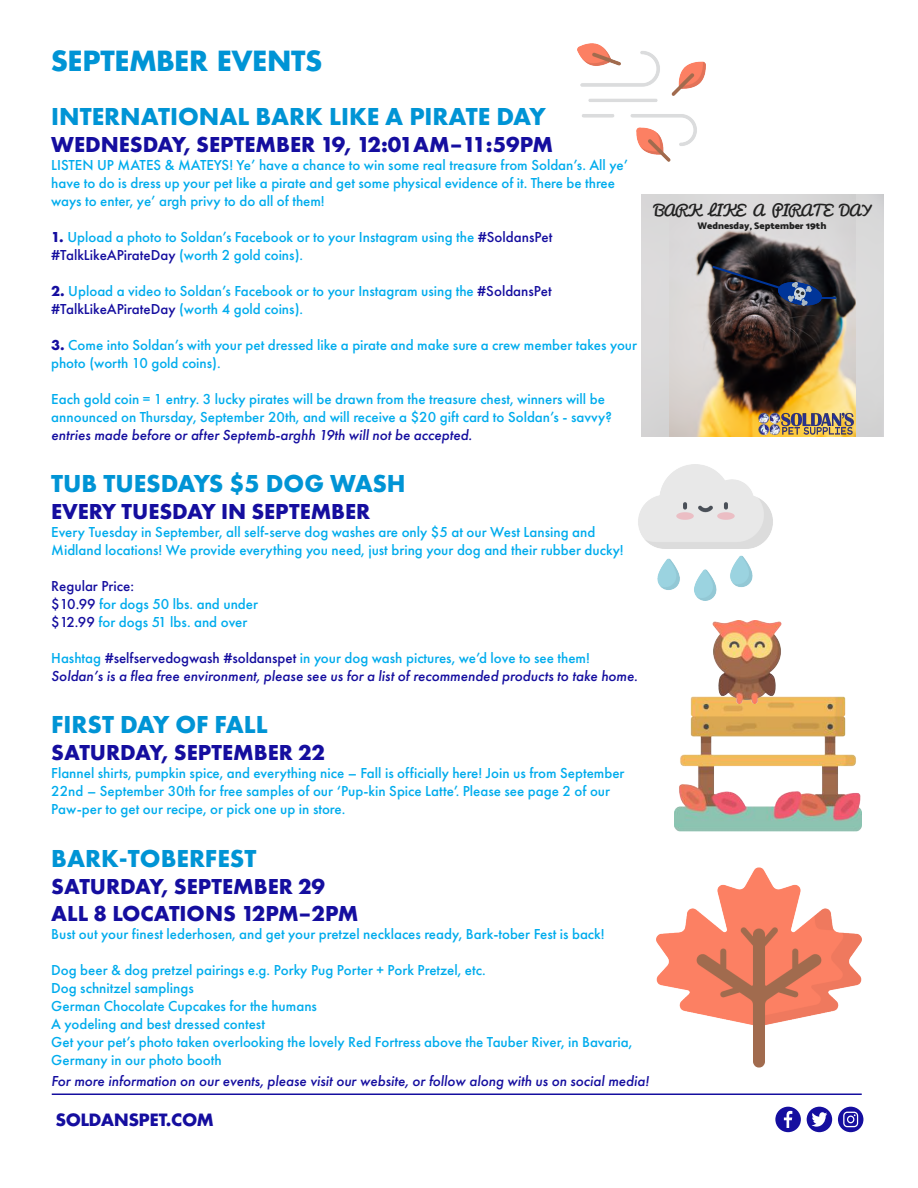
<style>
.page{position:relative;width:918px;height:1188px;background:#fff}
.page>*{position:absolute;margin:0;border:0;box-sizing:border-box;transform-origin:0 0}
.t1{font:700 27px "Futura Std";color:#0094d5}
.t2{font:700 25.5px "Futura PT";color:#0094d5}
.t3{font:700 22.5px/27px "Futura PT";color:#150e9f}
.t4{font:700 16.5px "Futura Std";color:#150e9f}
.t5{font:500 15px/18px "Futura PT";color:#00aced}
.t6{font:italic 500 15px/18px "Futura PT";color:#150e9f}
.t7{font:14.7px "Pacifico";color:#222}
.t8{font:900 9.75px "Catamaran";color:#222}
.s1{font-weight:700;color:#150e9f}
.s2{color:#150e9f}
.s3{font-style:normal;color:#00aced}
.s4{font-style:normal}
</style>
<div class="page">
<div style="left:838px;top:1107px;width:25px;height:25px;background:#150e9f;border-radius:50%"></div>
<svg style="left:843px;top:1112px;width:15px;height:15px"></svg>
<div style="left:775px;top:1107px;width:26px;height:25px;background:#150e9f;border-radius:50%"></div>
<svg style="left:784px;top:1111px;width:8px;height:17px"></svg>
<div style="left:807px;top:1107px;width:25px;height:25px;background:#150e9f;border-radius:50%"></div>
<svg style="left:812px;top:1112px;width:15px;height:15px"></svg>
<hr style="left:52px;top:1094px;width:810px;height:1px;background:#150e9f">
<div style="left:641px;top:194px;width:29px;height:243px;background:#dad9da"></div>
<img style="left:670px;top:194px;width:186px;height:243px">
<svg style="left:712px;top:266px;width:123px;height:41px;background:#2c3040"></svg>
<img style="left:757px;top:412px;width:99px;height:23px">
<img style="left:674px;top:696px;width:188px;height:136px">
<img style="left:705px;top:620px;width:83px;height:83px">
<img style="left:638px;top:464px;width:135px;height:137px">
<img style="left:656px;top:867px;width:206px;height:201px">
<img style="left:577px;top:43px;width:128px;height:119px">
<h1 class="t1" style="left:51px;top:43px;width:272px">SEPTEMBER EVENTS</h1>
<h2 class="t2" style="left:51px;top:100px;width:496px">INTERNATIONAL BARK LIKE A PIRATE DAY</h2>
<h3 class="t3" style="left:51px;top:130px;width:503px">WEDNESDAY, SEPTEMBER 19, 12:01AM–11:59PM</h3>
<p class="t5" style="left:51px;top:156px;width:578px">LISTEN UP MATES &amp; MATEYS! Ye’ have a chance to win some real treasure from Soldan’s. All ye’ have to do is dress up your pet like a pirate and get some physical evidence of it. There be three ways to enter, ye’ argh privy to do all of them!</p>
<p class="t5" style="left:51px;top:228px;width:503px"><span class="s1">1.</span> Upload a photo to Soldan’s Facebook or to your Instagram using the <span class="s2">#SoldansPet #TalkLikeAPirateDay</span> (worth 2 gold coins).</p>
<p class="t5" style="left:51px;top:282px;width:502px"><span class="s1">2.</span> Upload a video to Soldan’s Facebook or to your Instagram using the <span class="s2">#SoldansPet #TalkLikeAPirateDay</span> (worth 4 gold coins).</p>
<p class="t5" style="left:51px;top:336px;width:587px"><span class="s1">3.</span> Come into Soldan’s with your pet dressed like a pirate and make sure a crew member takes your photo (worth 10 gold coins).</p>
<p class="t5" style="left:51px;top:390px;width:562px">Each gold coin = 1 entry. 3 lucky pirates will be drawn from the treasure chest, winners will be announced on Thursday, September 20th, and will receive a $20 gift card to Soldan’s - savvy?</p>
<p class="t6" style="left:51px;top:426px;width:422px">entries made before or after Septemb-arghh 19th will not be accepted.</p>
<h2 class="t2" style="left:51px;top:467px;width:356px">TUB TUESDAYS $5 DOG WASH</h2>
<h3 class="t3" style="left:51px;top:498px;width:321px">EVERY TUESDAY IN SEPTEMBER</h3>
<p class="t5" style="left:51px;top:523px;width:574px">Every Tuesday in September, all self-serve dog washes are only $5 at our West Lansing and<br>Midland locations! We provide everything you need, just bring your dog and their rubber ducky!</p>
<p class="t5" style="left:51px;top:577px;width:208px"><span class="s2">Regular Price:<br>$10.99</span> for dogs 50 lbs. and under <span class="s2">$12.99</span> for dogs 51 lbs. and over</p>
<p class="t6" style="left:51px;top:649px;width:588px"><span class="s3">Hashtag</span> <span class="s4">#selfservedogwash #soldanspet</span> <span class="s3">in your dog wash pictures, we’d love to see them!<br></span>Soldan’s is a flea free environment, please see us for a list of recommended products to take home.</p>
<h2 class="t2" style="left:51px;top:708px;width:218px">FIRST DAY OF FALL</h2>
<h3 class="t3" style="left:51px;top:739px;width:275px">SATURDAY, SEPTEMBER 22</h3>
<p class="t5" style="left:51px;top:764px;width:575px">Flannel shirts, pumpkin spice, and everything nice – Fall is officially here! Join us from September<br>22nd – September 30th for free samples of our ‘Pup-kin Spice Latte’. Please see page 2 of our<br>Paw-per to get our recipe, or pick one up in store.</p>
<h2 class="t2" style="left:51px;top:842px;width:207px">BARK-TOBERFEST</h2>
<h3 class="t3" style="left:51px;top:872px;width:309px">SATURDAY, SEPTEMBER 29<br>ALL 8 LOCATIONS 12PM–2PM</h3>
<p class="t5" style="left:51px;top:925px;width:555px">Bust out your finest lederhosen, and get your pretzel necklaces ready, Bark-tober Fest is back!</p>
<p class="t5" style="left:51px;top:961px;width:583px">Dog beer &amp; dog pretzel pairings e.g. Porky Pug Porter + Pork Pretzel, etc.<br>Dog schnitzel samplings<br>German Chocolate Cupcakes for the humans<br>A yodeling and best dressed contest<br>Get your pet’s photo taken overlooking the lovely Red Fortress above the Tauber River, in Bavaria, Germany in our photo booth</p>
<p class="t6" style="left:51px;top:1072px;width:600px">For more information on our events, please visit our website, or follow along with us on social media!</p>
<p class="t7" style="left:654px;top:202px;width:218px">BARK LIKE A PIRATE DAY</p>
<p class="t8" style="left:697px;top:220px;width:130px">Wednesday, September 19th</p>
<p class="t4" style="left:56px;top:1109px;width:159px">SOLDANSPET.COM</p>
</div>
